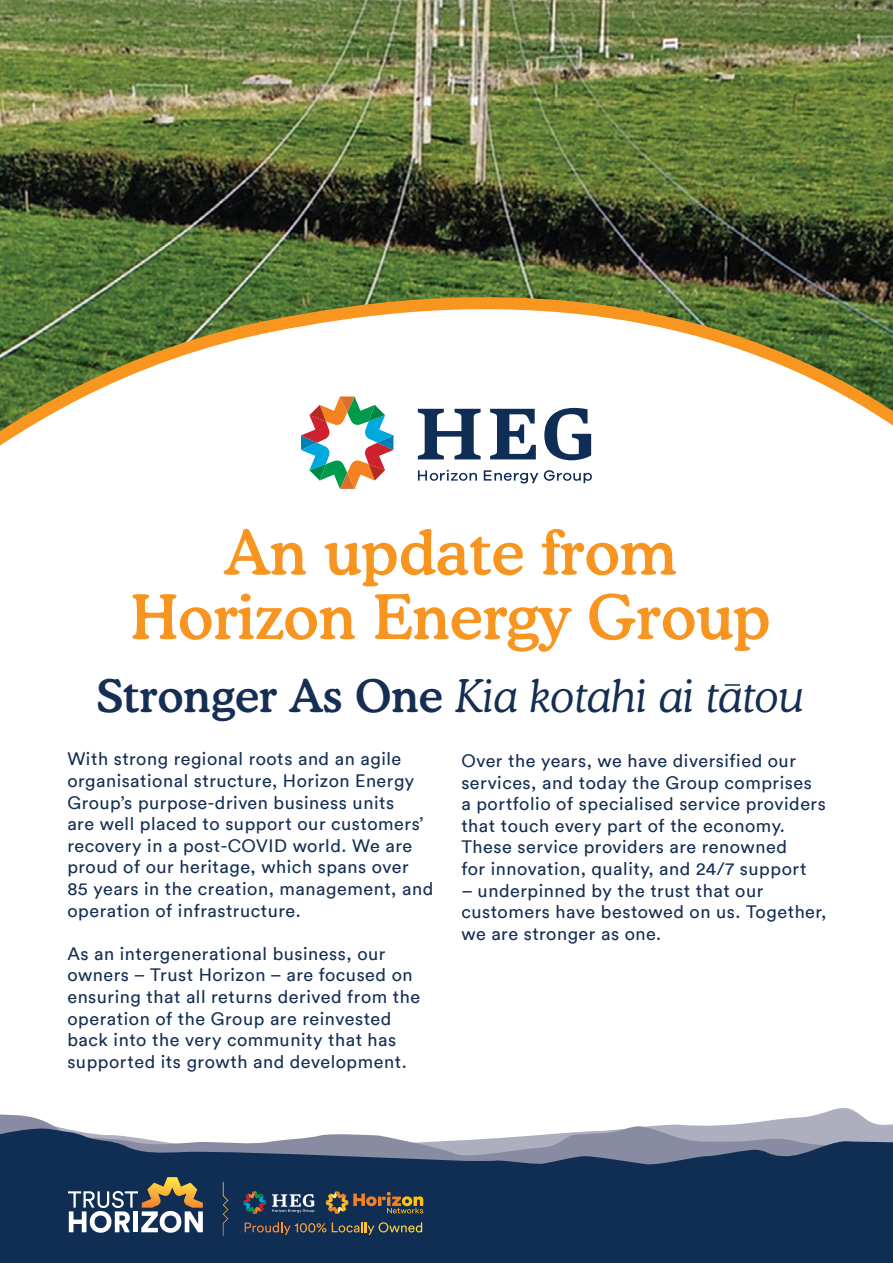
<style>
.page{position:relative;width:893px;height:1263px;background:#fff}
.page>*{position:absolute;margin:0;border:0;box-sizing:border-box;transform-origin:0 0}
.t1{font:500 61.5px/64.5px "Cooper BT";color:#f79520;text-align:center}
.t2{font:italic 300 45px "Cooper BT";color:#152e53}
.t3{font:18px/21.6px "Circular";letter-spacing:.03em;color:#152e53}
.s1{font-weight:500;font-style:normal}
</style>
<div class="page">
<img style="left:0;top:0;width:893px;height:282px">
<svg style="left:0;top:1108px;width:893px;height:155px;fill:#102d54"></svg>
<svg style="left:68px;top:1177px;width:135px;height:56px"></svg>
<svg style="left:223px;top:1182px;width:5px;height:54px"></svg>
<svg style="left:272px;top:1194px;width:42px;height:18px"></svg>
<svg style="left:243px;top:1191px;width:23px;height:23px"></svg>
<svg style="left:326px;top:1191px;width:97px;height:23px;background:#5f5442"></svg>
<svg style="left:245px;top:1222px;width:81px;height:13px"></svg>
<svg style="left:332px;top:1222px;width:90px;height:13px"></svg>
<svg style="left:0;top:282px;width:893px;height:207px"></svg>
<svg style="left:725px;top:684px;width:15px;height:2px"></svg>
<h1 class="t1" style="left:131px;top:519px;width:641px">An update from<br>Horizon Energy Group</h1>
<h2 class="t2" style="left:97px;top:669px;width:709px"><span class="s1">Stronger As One</span> Kia kotahi ai tatou</h2>
<p class="t3" style="left:67px;top:747px;width:367px">With strong regional roots and an agile organisational structure, Horizon Energy Group’s purpose-driven business units<br>are well placed to support our customers’ recovery in a post-COVID world. We are proud of our heritage, which spans over 85 years in the creation, management, and operation of infrastructure.</p>
<p class="t3" style="left:67px;top:942px;width:354px">As an intergenerational business, our owners – Trust Horizon – are focused on ensuring that all returns derived from the operation of the Group are reinvested back into the very community that has supported its growth and development.</p>
<p class="t3" style="left:461px;top:749px;width:366px">Over the years, we have diversified our services, and today the Group comprises<br>a portfolio of specialised service providers that touch every part of the economy.<br>These service providers are renowned<br>for innovation, quality, and 24/7 support</p>
<p class="t3" style="left:461px;top:879px;width:367px">– underpinned by the trust that our customers have bestowed on us. Together, we are stronger as one.</p>
</div>
